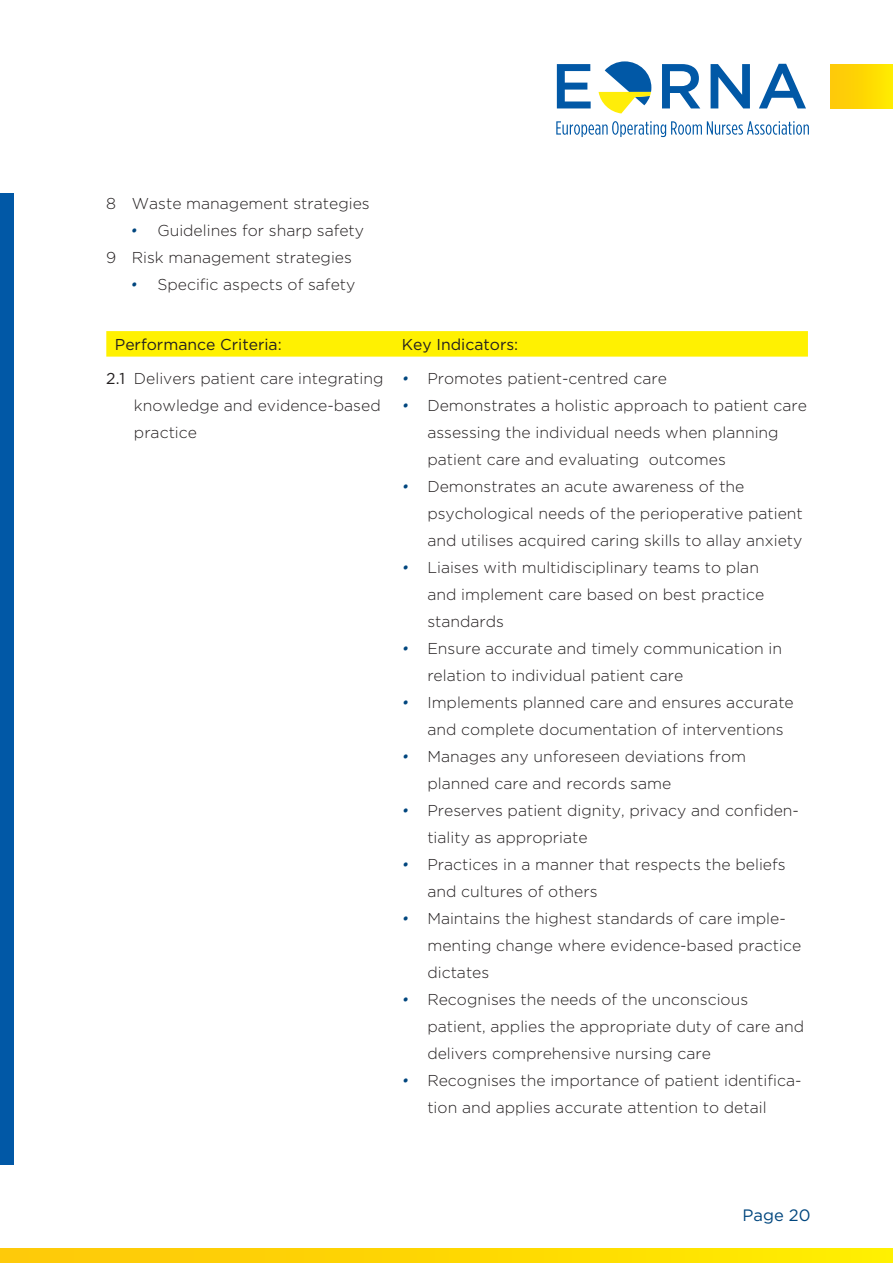
<style>
.page{position:relative;width:893px;height:1263px;background:#fff}
.page>*{position:absolute;margin:0;border:0;box-sizing:border-box;transform-origin:0 0}
.t1{font:16.5px "Gotham";color:#00467e}
.Liste{font:300 15.75px/27px "Gotham";color:#231f20}
.Header_3{font:15.75px "Gotham";color:#231f20}
.s1{font-style:italic;color:#00467e}
</style>
<div class="page">
<div style="left:831px;top:64px;width:62px;height:45px;background:linear-gradient(to right,#fec609,#ffea00)"></div>
<svg style="left:0;top:1248px;width:893px;height:15px;background:#fed903"></svg>
<div style="left:0;top:193px;width:14px;height:972px;background:#0158a6"></div>
<svg style="left:556px;top:121px;width:253px;height:16px"></svg>
<svg style="left:557px;top:64px;width:34px;height:44px"></svg>
<svg style="left:662px;top:64px;width:38px;height:44px"></svg>
<svg style="left:711px;top:64px;width:39px;height:44px"></svg>
<svg style="left:759px;top:64px;width:47px;height:44px"></svg>
<svg style="left:599px;top:61px;width:52px;height:52px"></svg>
<svg style="left:106px;top:331px;width:702px;height:26px;background:#fff105"></svg>
<p class="Liste" style="left:106px;top:189px;width:265px">8 Waste management strategies</p>
<p class="Liste" style="left:130px;top:216px;width:235px"><span class="s1">•</span> Guidelines for sharp safety</p>
<p class="Liste" style="left:106px;top:243px;width:247px">9 Risk management strategies</p>
<p class="Liste" style="left:130px;top:270px;width:227px"><span class="s1">•</span> Specific aspects of safety</p>
<p class="Header_3" style="left:115px;top:336px;width:168px">Performance Criteria:</p>
<p class="Header_3" style="left:402px;top:336px;width:118px">Key Indicators:</p>
<p class="Header_3" style="left:106px;top:370px;width:20px">2.1</p>
<p class="Liste" style="left:134px;top:365px;width:251px">Delivers patient care integrating knowledge and evidence-based practice</p>
<p class="Liste" style="left:402px;top:365px;width:267px"><span class="s1">•</span> Promotes patient-centred care</p>
<p class="Liste" style="left:427px;top:392px;width:381px;text-indent:-26px"><span class="s1">•</span> Demonstrates a holistic approach to patient care assessing the individual needs when planning patient care and evaluating outcomes</p>
<p class="Liste" style="left:427px;top:473px;width:377px;text-indent:-26px"><span class="s1">•</span> Demonstrates an acute awareness of the psychological needs of the perioperative patient and utilises acquired caring skills to allay anxiety</p>
<p class="Liste" style="left:427px;top:554px;width:338px;text-indent:-26px"><span class="s1">•</span> Liaises with multidisciplinary teams to plan and implement care based on best practice standards</p>
<p class="Liste" style="left:427px;top:635px;width:356px;text-indent:-26px"><span class="s1">•</span> Ensure accurate and timely communication in relation to individual patient care</p>
<p class="Liste" style="left:427px;top:689px;width:368px;text-indent:-26px"><span class="s1">•</span> Implements planned care and ensures accurate and complete documentation of interventions</p>
<p class="Liste" style="left:427px;top:743px;width:320px;text-indent:-26px"><span class="s1">•</span> Manages any unforeseen deviations from planned care and records same</p>
<p class="Liste" style="left:427px;top:797px;width:373px;text-indent:-26px"><span class="s1">•</span> Preserves patient dignity, privacy and confiden&shy;tiality as appropriate</p>
<p class="Liste" style="left:427px;top:851px;width:360px;text-indent:-26px"><span class="s1">•</span> Practices in a manner that respects the beliefs and cultures of others</p>
<p class="Liste" style="left:427px;top:905px;width:375px;text-indent:-26px"><span class="s1">•</span> Maintains the highest standards of care imple&shy;menting change where evidence-based practice dictates</p>
<p class="Liste" style="left:427px;top:986px;width:378px;text-indent:-26px"><span class="s1">•</span> Recognises the needs of the unconscious patient, applies the appropriate duty of care and delivers comprehensive nursing care</p>
<p class="Liste" style="left:402px;top:1067px;width:401px;text-align:center"><span class="s1">•</span> Recognises the importance of patient identifica&shy;tion and applies accurate attention to detail</p>
<p class="t1" style="left:742px;top:1206px;width:69px">Page 20</p>
</div>
